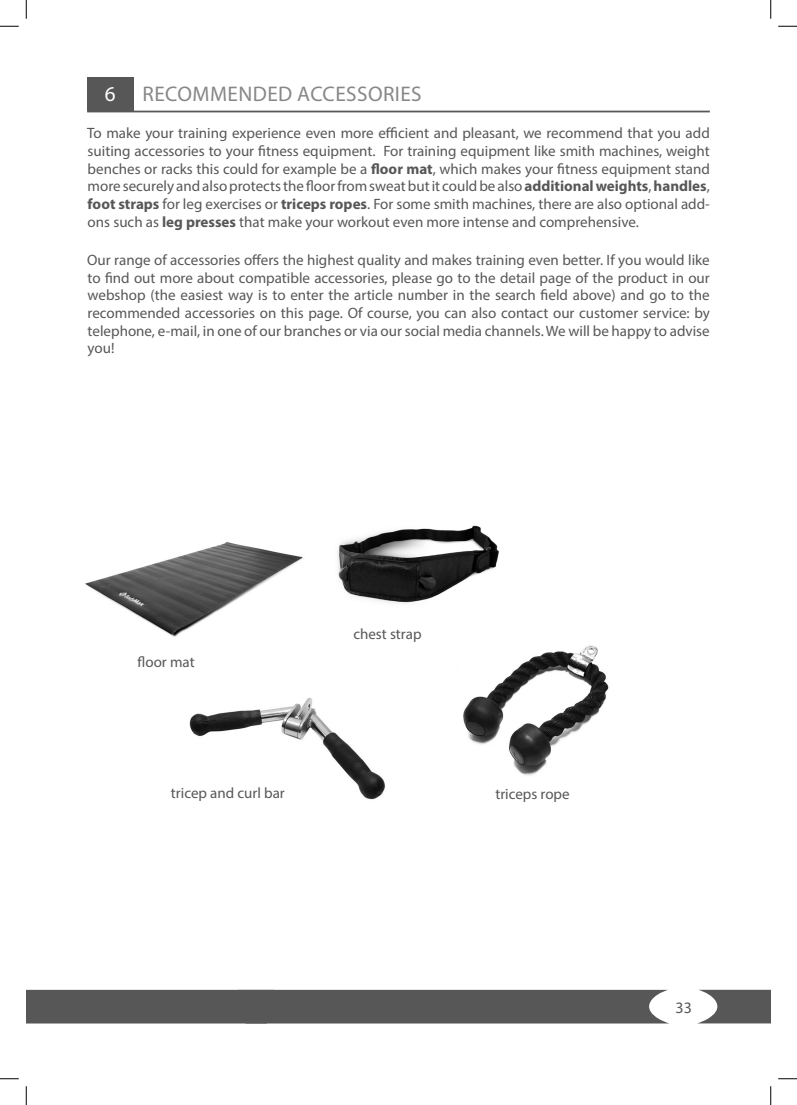
<style>
.page{position:relative;width:797px;height:1105px;background:#fff}
.page>*{position:absolute;margin:0;border:0;box-sizing:border-box;transform-origin:0 0}
.t1{font:21.25px "Myriad Pro";letter-spacing:.02em;color:#878787}
.t2{font:21.25px "Myriad Pro";color:#fff}
.t3{font:16px "Myriad Pro";color:#575757}
.t4{font:15px/17.6px "Myriad Pro";color:#575757;text-align:justify}
.s1{font-weight:700}
</style>
<div class="page">
<div style="left:26px;top:990px;width:642px;height:33px;background:#575757"></div>
<svg style="left:699px;top:990px;width:71px;height:33px"></svg>
<img style="left:85px;top:542px;width:218px;height:95px">
<img style="left:338px;top:525px;width:161px;height:78px">
<img style="left:463px;top:645px;width:146px;height:131px">
<img style="left:189px;top:698px;width:196px;height:102px">
<div style="left:87px;top:77px;width:46px;height:34px;background:#575757"></div>
<hr style="left:87px;top:111px;width:622px;height:1px;background:#575757">
<svg style="left:0;top:25px;width:19px;height:2px"></svg>
<svg style="left:778px;top:25px;width:19px;height:2px"></svg>
<svg style="left:0;top:1078px;width:19px;height:1px"></svg>
<svg style="left:778px;top:1078px;width:19px;height:1px"></svg>
<svg style="left:25px;top:0;width:2px;height:19px"></svg>
<svg style="left:25px;top:1086px;width:2px;height:19px"></svg>
<svg style="left:770px;top:0;width:1px;height:19px"></svg>
<svg style="left:770px;top:1086px;width:1px;height:19px"></svg>
<p class="t2" style="left:105px;top:80px;width:12px">6</p>
<p class="t1" style="left:142px;top:80px;width:281px">RECOMMENDED ACCESSORIES</p>
<p class="t4" style="left:87px;top:124px;width:624px">To make your training experience even more efficient and pleasant, we recommend that you add suiting accessories to your fitness equipment. For training equipment like smith machines, weight benches or racks this could for example be a <span class="s1">floor mat</span>, which makes your fitness equipment stand more securely and also protects the floor from sweat but it could be also <span class="s1">additional weights</span>, <span class="s1">handles</span>, <span class="s1">foot straps</span> for leg exercises or <span class="s1">triceps ropes</span>. For some smith machines, there are also optional add&shy;ons such as <span class="s1">leg presses</span> that make your workout even more intense and comprehensive.</p>
<p class="t4" style="left:87px;top:251px;width:624px">Our range of accessories offers the highest quality and makes training even better. If you would like to find out more about compatible accessories, please go to the detail page of the product in our webshop (the easiest way is to enter the article number in the search field above) and go to the recommended accessories on this page. Of course, you can also contact our customer service: by telephone, e-mail, in one of our branches or via our social media channels. We will be happy to advise you!</p>
<p class="t4" style="left:138px;top:652px;width:59px">floor mat</p>
<p class="t4" style="left:353px;top:625px;width:70px">chest strap</p>
<p class="t4" style="left:171px;top:783px;width:115px">tricep and curl bar</p>
<p class="t4" style="left:495px;top:785px;width:76px">triceps rope</p>
<p class="t3" style="left:675px;top:998px;width:18px">33</p>
</div>
